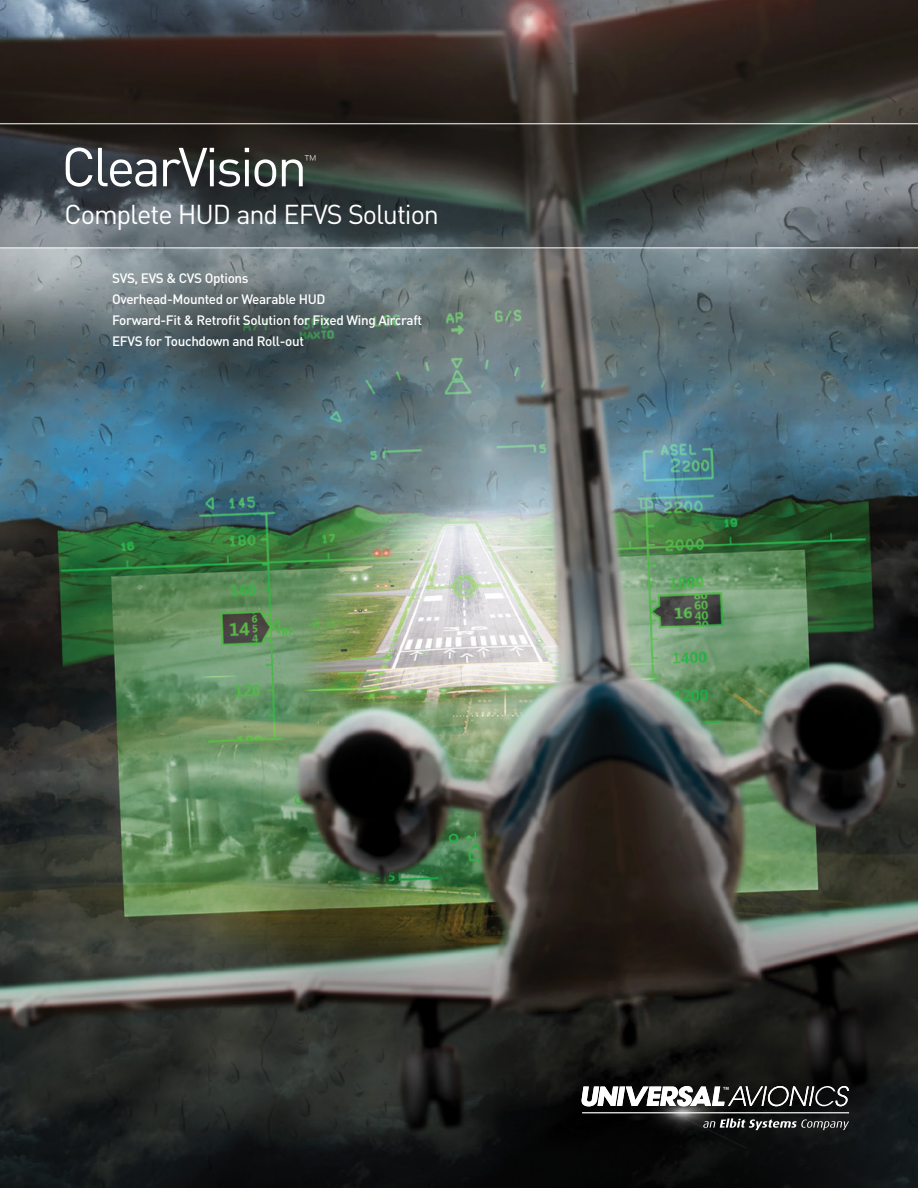
<style>
.page{position:relative;width:918px;height:1188px;background:#fff}
.page>*{position:absolute;margin:0;border:0;box-sizing:border-box;transform-origin:0 0}
.t1{font:54px "DIN Pro";letter-spacing:-.05em;color:#fff}
.t2{font:27px "DIN Pro";letter-spacing:-.04em;color:#fff}
.t3{font:300 16.5px "Mr Eaves XL Mod OT";color:#fff}
.t4{font:500 13.5px/21px "DIN Pro";letter-spacing:-.025em;color:#fff}
</style>
<div class="page">
<img style="left:0;top:0;width:918px;height:1188px">
<svg style="left:0;top:124px;width:918px;height:123px;background:#424747"></svg>
<hr style="left:0;top:247px;width:918px;height:1px;background:#fff">
<hr style="left:0;top:123px;width:918px;height:1px;background:#fff">
<img style="left:409px;top:999px;width:509px;height:189px">
<h1 class="t1" style="left:62px;top:130px;width:247px">ClearVision</h1>
<p class="t3" style="left:305px;top:152px;width:14px">™</p>
<h2 class="t2" style="left:65px;top:196px;width:376px">Complete HUD and EFVS Solution</h2>
<p class="t4" style="left:112px;top:267px;width:311px">SVS, EVS &amp; CVS Options<br>Overhead-Mounted or Wearable HUD<br>Forward-Fit &amp; Retrofit Solution for Fixed Wing Aircraft EFVS for Touchdown and Roll-out</p>
</div>
